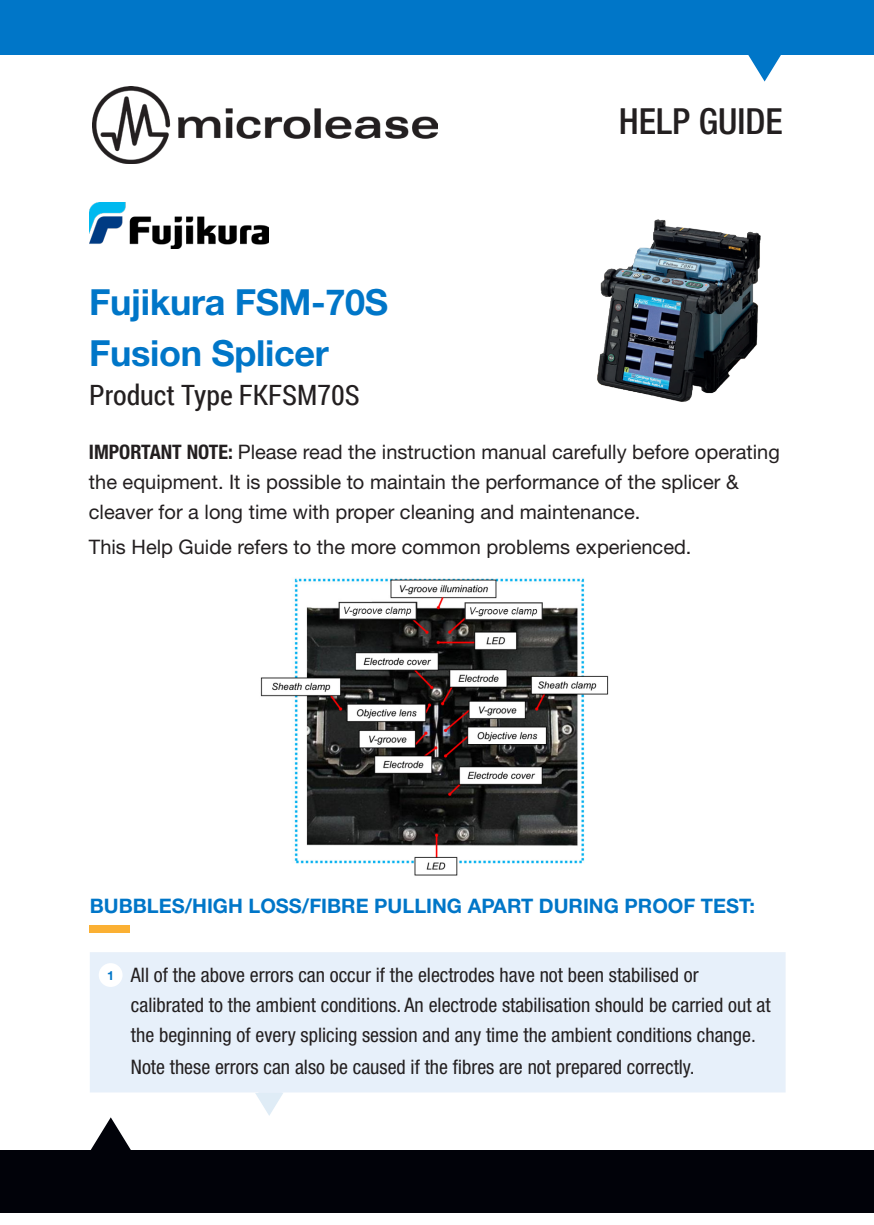
<style>
.page{position:relative;width:874px;height:1225px;background:#fff}
.page>*{position:absolute;margin:0;border:0;box-sizing:border-box;transform-origin:0 0}
.t1{font:700 36px/50.4px "Helvetica Neue LT Std";letter-spacing:-.01em;color:#0076c8}
.t2{font:500 condensed 36px "Helvetica Neue LT Std";color:#231f20}
.t3{font:28px "Roboto Condensed";color:#231f20}
.t4{font:condensed 20px/30px "Helvetica Neue LT Std";color:#231f20}
.t5{font:20px/30px "Helvetica Neue LT Std";color:#231f20}
.t6{font:700 20px "Helvetica Neue LT Std";color:#0076c8}
.t7{font:700 12.6px "Helvetica Neue LT Std";color:#0076c8}
.s1{font-weight:700;font-stretch:condensed}
</style>
<div class="page">
<div style="left:0;top:0;width:873px;height:54px;background:#0076c8"></div>
<svg style="left:744px;top:54px;width:40px;height:27px"></svg>
<div style="left:0;top:1150px;width:873px;height:63px;background:#010209"></div>
<svg style="left:91px;top:1117px;width:40px;height:33px"></svg>
<img style="left:597px;top:219px;width:162px;height:183px">
<img style="left:89px;top:202px;width:179px;height:46px">
<img style="left:92px;top:86px;width:345px;height:78px">
<img style="left:260px;top:578px;width:349px;height:298px">
<div style="left:90px;top:952px;width:695px;height:141px;background:#e7f0fa"></div>
<div style="left:90px;top:925px;width:40px;height:7px;background:#fbb033"></div>
<svg style="left:255px;top:1093px;width:28px;height:23px"></svg>
<div style="left:99px;top:963px;width:23px;height:24px;background:#fff;border-radius:50%"></div>
<h1 class="t1" style="left:89px;top:276px;width:300px">Fujikura FSM-70S<br>Fusion Splicer</h1>
<h2 class="t3" style="left:89px;top:375px;width:272px">Product Type FKFSM70S</h2>
<h1 class="t2" style="left:618px;top:100px;width:165px">HELP GUIDE</h1>
<p class="t5" style="left:89px;top:436px;width:692px"><span class="s1">IMPORTANT NOTE:</span> Please read the instruction manual carefully before operating the equipment. It is possible to maintain the performance of the splicer &amp; cleaver for a long time with proper cleaning and maintenance.</p>
<p class="t5" style="left:89px;top:532px;width:604px">This Help Guide refers to the more common problems experienced.</p>
<p class="t6" style="left:90px;top:893px;width:666px">BUBBLES/HIGH LOSS/FIBRE PULLING APART DURING PROOF TEST:</p>
<p class="t7" style="left:107px;top:967px;width:9px">1</p>
<p class="t4" style="left:131px;top:959px;width:641px">All of the above errors can occur if the electrodes have not been stabilised or calibrated to the ambient conditions. An electrode stabilisation should be carried out at the beginning of every splicing session and any time the ambient conditions change.</p>
<p class="t4" style="left:131px;top:1051px;width:565px">Note these errors can also be caused if the fibres are not prepared correctly.</p>
</div>
